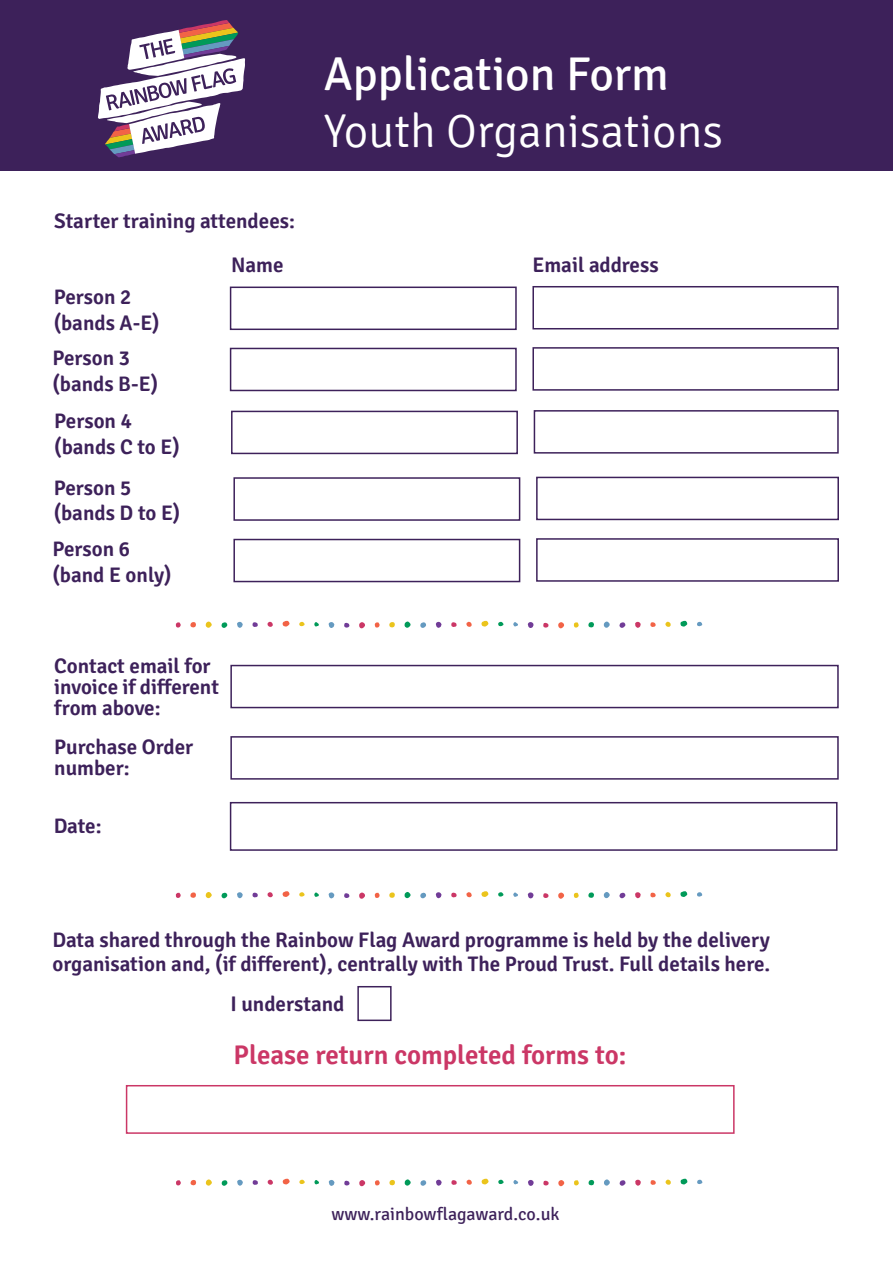
<style>
.page{position:relative;width:893px;height:1263px;background:#fff}
.page>*{position:absolute;margin:0;border:0;box-sizing:border-box;transform-origin:0 0}
.t1{font:300 47.25px "Signika";color:#fff}
.t2{font:47.25px "Signika";color:#fff}
.t3{font:600 27px "Signika";color:#cb3766}
.t4{font:600 21px/25.5px "Signika";color:#3d215a}
.t5{font:18px "Signika";color:#3d215a}
</style>
<div class="page">
<svg style="left:176px;top:1180px;width:5px;height:5px"></svg>
<svg style="left:191px;top:1180px;width:5px;height:5px"></svg>
<svg style="left:206px;top:1179px;width:6px;height:7px"></svg>
<svg style="left:221px;top:1180px;width:6px;height:6px"></svg>
<svg style="left:237px;top:1179px;width:6px;height:7px"></svg>
<svg style="left:253px;top:1180px;width:5px;height:5px"></svg>
<svg style="left:268px;top:1179px;width:5px;height:6px"></svg>
<svg style="left:283px;top:1179px;width:7px;height:5px"></svg>
<svg style="left:299px;top:1180px;width:6px;height:4px"></svg>
<svg style="left:314px;top:1180px;width:5px;height:4px"></svg>
<svg style="left:329px;top:1180px;width:5px;height:6px"></svg>
<svg style="left:344px;top:1181px;width:5px;height:4px"></svg>
<svg style="left:359px;top:1180px;width:6px;height:6px"></svg>
<svg style="left:375px;top:1180px;width:5px;height:5px"></svg>
<svg style="left:389px;top:1180px;width:6px;height:5px"></svg>
<svg style="left:405px;top:1179px;width:6px;height:7px"></svg>
<svg style="left:420px;top:1180px;width:6px;height:6px"></svg>
<svg style="left:436px;top:1179px;width:6px;height:7px"></svg>
<svg style="left:451px;top:1180px;width:6px;height:5px"></svg>
<svg style="left:466px;top:1179px;width:6px;height:6px"></svg>
<svg style="left:482px;top:1179px;width:7px;height:5px"></svg>
<svg style="left:498px;top:1180px;width:6px;height:4px"></svg>
<svg style="left:513px;top:1180px;width:5px;height:4px"></svg>
<svg style="left:528px;top:1180px;width:6px;height:6px"></svg>
<svg style="left:543px;top:1181px;width:6px;height:4px"></svg>
<svg style="left:558px;top:1180px;width:6px;height:6px"></svg>
<svg style="left:574px;top:1180px;width:5px;height:5px"></svg>
<svg style="left:588px;top:1180px;width:6px;height:5px"></svg>
<svg style="left:604px;top:1179px;width:6px;height:7px"></svg>
<svg style="left:619px;top:1180px;width:6px;height:6px"></svg>
<svg style="left:635px;top:1179px;width:6px;height:7px"></svg>
<svg style="left:650px;top:1180px;width:6px;height:5px"></svg>
<svg style="left:665px;top:1179px;width:6px;height:6px"></svg>
<svg style="left:681px;top:1179px;width:6px;height:5px"></svg>
<svg style="left:697px;top:1180px;width:5px;height:4px"></svg>
<div style="left:0;top:0;width:893px;height:170px;background:#3d215a"></div>
<svg style="left:98px;top:20px;width:147px;height:137px"></svg>
<div style="left:230px;top:287px;width:287px;height:43px;border:2px solid #3d215a"></div>
<div style="left:230px;top:665px;width:609px;height:43px;border:2px solid #3d215a"></div>
<div style="left:230px;top:736px;width:609px;height:44px;border:2px solid #3d215a"></div>
<div style="left:230px;top:802px;width:607px;height:49px;border:2px solid #3d215a"></div>
<div style="left:126px;top:1085px;width:609px;height:49px;border:2px solid #cb3766"></div>
<div style="left:357px;top:986px;width:35px;height:35px;border:2px solid #3d215a"></div>
<svg style="left:176px;top:622px;width:5px;height:6px"></svg>
<svg style="left:190px;top:622px;width:6px;height:5px"></svg>
<svg style="left:206px;top:621px;width:6px;height:7px"></svg>
<svg style="left:221px;top:622px;width:6px;height:6px"></svg>
<svg style="left:237px;top:621px;width:6px;height:7px"></svg>
<svg style="left:253px;top:622px;width:5px;height:5px"></svg>
<svg style="left:267px;top:622px;width:6px;height:5px"></svg>
<svg style="left:282px;top:621px;width:8px;height:6px"></svg>
<svg style="left:299px;top:622px;width:6px;height:4px"></svg>
<svg style="left:314px;top:622px;width:5px;height:5px"></svg>
<svg style="left:329px;top:622px;width:5px;height:6px"></svg>
<svg style="left:344px;top:623px;width:5px;height:5px"></svg>
<svg style="left:359px;top:622px;width:6px;height:7px"></svg>
<svg style="left:375px;top:622px;width:5px;height:6px"></svg>
<svg style="left:389px;top:622px;width:6px;height:5px"></svg>
<svg style="left:405px;top:621px;width:5px;height:7px"></svg>
<svg style="left:420px;top:622px;width:6px;height:6px"></svg>
<svg style="left:436px;top:621px;width:6px;height:7px"></svg>
<svg style="left:451px;top:622px;width:6px;height:5px"></svg>
<svg style="left:466px;top:622px;width:6px;height:5px"></svg>
<svg style="left:481px;top:621px;width:7px;height:6px"></svg>
<svg style="left:498px;top:622px;width:6px;height:4px"></svg>
<svg style="left:513px;top:622px;width:5px;height:5px"></svg>
<svg style="left:528px;top:622px;width:5px;height:6px"></svg>
<svg style="left:543px;top:623px;width:5px;height:5px"></svg>
<svg style="left:558px;top:622px;width:6px;height:7px"></svg>
<svg style="left:574px;top:622px;width:5px;height:6px"></svg>
<svg style="left:588px;top:622px;width:6px;height:5px"></svg>
<svg style="left:604px;top:621px;width:6px;height:7px"></svg>
<svg style="left:619px;top:622px;width:6px;height:6px"></svg>
<svg style="left:635px;top:621px;width:6px;height:7px"></svg>
<svg style="left:650px;top:622px;width:6px;height:5px"></svg>
<svg style="left:665px;top:621px;width:6px;height:6px"></svg>
<svg style="left:680px;top:621px;width:7px;height:6px"></svg>
<svg style="left:697px;top:622px;width:5px;height:4px"></svg>
<svg style="left:176px;top:893px;width:5px;height:5px"></svg>
<svg style="left:190px;top:892px;width:6px;height:6px"></svg>
<svg style="left:206px;top:892px;width:6px;height:6px"></svg>
<svg style="left:221px;top:893px;width:6px;height:5px"></svg>
<svg style="left:237px;top:892px;width:6px;height:6px"></svg>
<svg style="left:253px;top:893px;width:5px;height:4px"></svg>
<svg style="left:267px;top:892px;width:6px;height:5px"></svg>
<svg style="left:282px;top:891px;width:8px;height:6px"></svg>
<svg style="left:299px;top:892px;width:6px;height:4px"></svg>
<svg style="left:314px;top:892px;width:5px;height:5px"></svg>
<svg style="left:329px;top:892px;width:5px;height:6px"></svg>
<svg style="left:344px;top:893px;width:5px;height:5px"></svg>
<svg style="left:359px;top:892px;width:6px;height:7px"></svg>
<svg style="left:375px;top:893px;width:5px;height:5px"></svg>
<svg style="left:389px;top:892px;width:6px;height:6px"></svg>
<svg style="left:405px;top:892px;width:5px;height:6px"></svg>
<svg style="left:420px;top:893px;width:6px;height:5px"></svg>
<svg style="left:436px;top:892px;width:6px;height:6px"></svg>
<svg style="left:451px;top:893px;width:6px;height:4px"></svg>
<svg style="left:466px;top:892px;width:6px;height:5px"></svg>
<svg style="left:481px;top:891px;width:7px;height:6px"></svg>
<svg style="left:498px;top:892px;width:6px;height:4px"></svg>
<svg style="left:513px;top:892px;width:5px;height:5px"></svg>
<svg style="left:528px;top:892px;width:5px;height:6px"></svg>
<svg style="left:543px;top:893px;width:5px;height:5px"></svg>
<svg style="left:558px;top:892px;width:6px;height:7px"></svg>
<svg style="left:574px;top:893px;width:5px;height:5px"></svg>
<svg style="left:588px;top:892px;width:6px;height:6px"></svg>
<svg style="left:604px;top:892px;width:6px;height:6px"></svg>
<svg style="left:619px;top:893px;width:6px;height:5px"></svg>
<svg style="left:635px;top:892px;width:6px;height:6px"></svg>
<svg style="left:650px;top:893px;width:6px;height:4px"></svg>
<svg style="left:665px;top:892px;width:6px;height:5px"></svg>
<svg style="left:680px;top:891px;width:7px;height:6px"></svg>
<svg style="left:697px;top:892px;width:5px;height:4px"></svg>
<div style="left:532px;top:286px;width:307px;height:43px;border:2px solid #3d215a"></div>
<div style="left:230px;top:348px;width:287px;height:43px;border:2px solid #3d215a"></div>
<div style="left:532px;top:347px;width:307px;height:44px;border:2px solid #3d215a"></div>
<div style="left:231px;top:411px;width:287px;height:43px;border:2px solid #3d215a"></div>
<div style="left:534px;top:410px;width:305px;height:44px;border:2px solid #3d215a"></div>
<div style="left:233px;top:477px;width:287px;height:44px;border:2px solid #3d215a"></div>
<div style="left:536px;top:477px;width:303px;height:43px;border:2px solid #3d215a"></div>
<div style="left:233px;top:539px;width:287px;height:43px;border:2px solid #3d215a"></div>
<div style="left:536px;top:538px;width:303px;height:44px;border:2px solid #3d215a"></div>
<p class="t4" style="left:54px;top:209px;width:242px">Starter training attendees:</p>
<h1 class="t2" style="left:324px;top:47px;width:347px">Application Form</h1>
<h1 class="t1" style="left:324px;top:105px;width:401px">Youth Organisations</h1>
<p class="t4" style="left:54px;top:285px;width:108px">Person 2 (bands A-E)</p>
<p class="t4" style="left:52px;top:346px;width:107px">Person 3 (bands B-E)</p>
<p class="t4" style="left:54px;top:409px;width:127px">Person 4 (bands C to E)</p>
<p class="t4" style="left:54px;top:475px;width:128px">Person 5 (bands D to E)</p>
<p class="t4" style="left:52px;top:537px;width:121px">Person 6 (band E only)</p>
<p class="t4" style="left:231px;top:252px;width:54px">Name</p>
<p class="t4" style="left:532px;top:252px;width:128px">Email address</p>
<p class="t4" style="left:54px;top:656px;width:166px;line-height:21px">Contact email for invoice if different from above:</p>
<p class="t4" style="left:54px;top:737px;width:140px;line-height:21px">Purchase Order number:</p>
<p class="t4" style="left:54px;top:813px;width:49px">Date:</p>
<p class="t4" style="left:52px;top:928px;width:719px;line-height:24px">Data shared through the Rainbow Flag Award programme is held by the delivery organisation and, (if different), centrally with The Proud Trust. Full details here.</p>
<p class="t4" style="left:230px;top:991px;width:115px">I understand</p>
<p class="t3" style="left:233px;top:1039px;width:394px">Please return completed forms to:</p>
<p class="t5" style="left:332px;top:1204px;width:230px">www.rainbowflagaward.co.uk</p>
</div>
